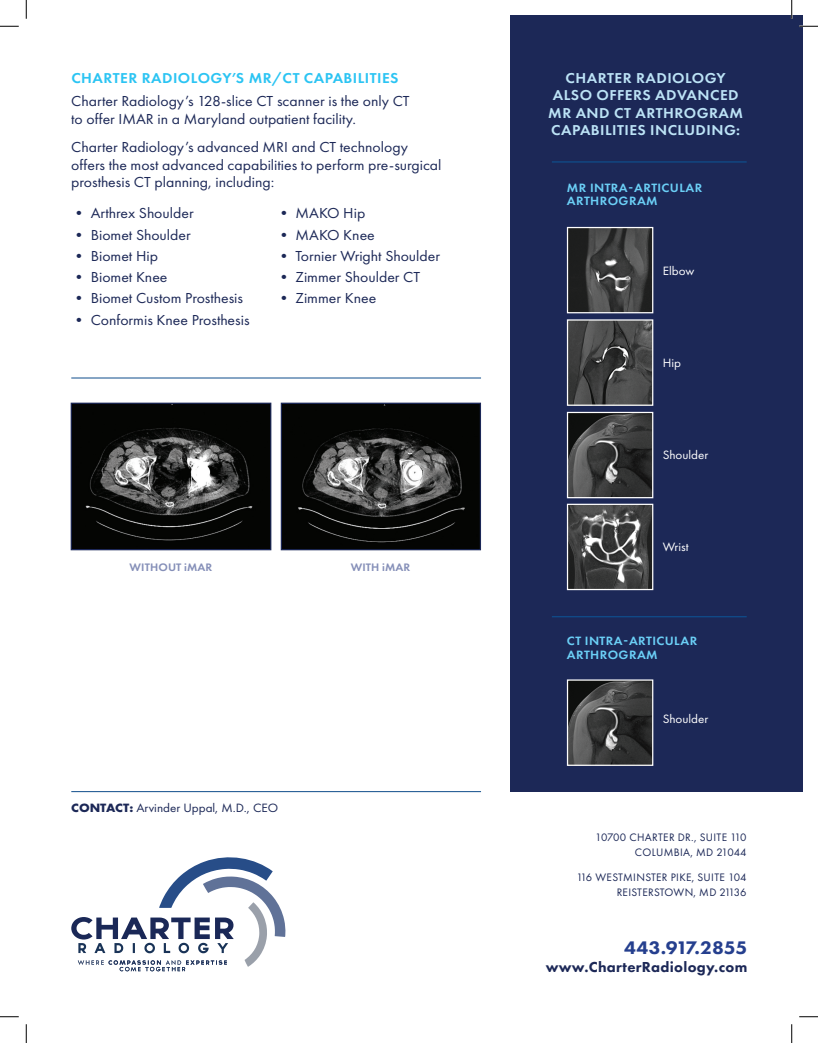
<style>
.page{position:relative;width:818px;height:1043px;background:#fff}
.page>*{position:absolute;margin:0;border:0;box-sizing:border-box;transform-origin:0 0}
.t1{font:800 18.88px "Futura PT";color:#253f8e;scale:1.05 1}
.t2{font:15px/17.5px "Futura PT";color:#1c2857;scale:1.05 1}
.t3{font:800 15px "Futura PT";letter-spacing:.02em;color:#1c2857}
.t4{font:600 14.88px/17.5px "Futura PT";letter-spacing:.03em;color:#bce3f6;text-align:center;scale:1.05 1}
.t5{font:600 14.88px "Futura PT";letter-spacing:.03em;color:#2bc4f3;scale:1.05 1}
.t6{font:600 12.5px/13.8px "Futura PT";letter-spacing:.03em;color:#6bcff6;scale:1.05 1}
.t7{font:12.5px "Futura PT";color:#1c2857;scale:1.05 1}
.t8{font:12.5px "Futura PT";color:#fff;scale:1.05 1}
.t9{font:11.25px/15px "Futura PT";letter-spacing:.03em;color:#1c2857;text-align:right}
.t10{font:600 11.25px "Futura PT";letter-spacing:.01em;color:#858fb8;scale:1.05 1}
.s1{font-weight:700}
</style>
<div class="page">
<svg style="left:71px;top:857px;width:214px;height:114px"></svg>
<img style="left:125px;top:966px;width:35px;height:5px">
<div style="left:510px;top:15px;width:292px;height:776px;background:#1c2857"></div>
<img style="left:73px;top:404px;width:196px;height:144px">
<div style="left:71px;top:402px;width:200px;height:148px;border:1px solid #1c2857"></div>
<img style="left:283px;top:404px;width:196px;height:144px">
<div style="left:281px;top:402px;width:200px;height:148px;border:1px solid #1c2857"></div>
<hr style="left:71px;top:791px;width:410px;height:1px;background:#0f4d8b">
<hr style="left:71px;top:378px;width:410px;height:1px;background:#0f4d8b">
<hr style="left:552px;top:616px;width:194px;height:1px;background:#0f4d8b">
<hr style="left:552px;top:161px;width:194px;height:1px;background:#0f4d8b">
<img style="left:569px;top:681px;width:82px;height:83px">
<div style="left:567px;top:679px;width:86px;height:87px;border:1px solid #fff"></div>
<img style="left:569px;top:505px;width:82px;height:83px">
<div style="left:567px;top:503px;width:86px;height:87px;border:1px solid #fff"></div>
<img style="left:569px;top:229px;width:82px;height:82px">
<div style="left:567px;top:227px;width:86px;height:86px;border:1px solid #fff"></div>
<img style="left:569px;top:321px;width:82px;height:83px">
<div style="left:567px;top:319px;width:86px;height:87px;border:1px solid #fff"></div>
<img style="left:569px;top:414px;width:82px;height:82px">
<div style="left:567px;top:412px;width:86px;height:86px;border:1px solid #fff"></div>
<svg style="left:0;top:25px;width:19px;height:2px"></svg>
<svg style="left:799px;top:25px;width:19px;height:2px"></svg>
<svg style="left:0;top:1016px;width:19px;height:1px"></svg>
<svg style="left:799px;top:1016px;width:19px;height:1px"></svg>
<svg style="left:25px;top:0;width:2px;height:19px"></svg>
<svg style="left:25px;top:1024px;width:2px;height:18px"></svg>
<svg style="left:790px;top:0;width:2px;height:19px"></svg>
<svg style="left:791px;top:1024px;width:1px;height:18px"></svg>
<p class="t5" style="left:71px;top:68px;width:313px">CHARTER RADIOLOGY’S MR/CT CAPABILITIES</p>
<p class="t2" style="left:71px;top:92px;width:324px">Charter Radiology’s 128-slice CT scanner is the only CT to offer IMAR in a Maryland outpatient facility.</p>
<p class="t2" style="left:71px;top:139px;width:354px">Charter Radiology’s advanced MRI and CT technology offers the most advanced capabilities to perform pre-surgical prosthesis CT planning, including:</p>
<p class="t2" style="left:71px;top:205px;width:118px">• Arthrex Shoulder</p>
<p class="t2" style="left:71px;top:226px;width:115px">• Biomet Shoulder</p>
<p class="t2" style="left:71px;top:247px;width:84px">• Biomet Hip</p>
<p class="t2" style="left:71px;top:268px;width:93px">• Biomet Knee</p>
<p class="t2" style="left:71px;top:290px;width:165px">• Biomet Custom Prosthesis</p>
<p class="t2" style="left:71px;top:311px;width:171px">• Conformis Knee Prosthesis</p>
<p class="t2" style="left:276px;top:205px;width:86px">• MAKO Hip</p>
<p class="t2" style="left:276px;top:226px;width:95px">• MAKO Knee</p>
<p class="t2" style="left:276px;top:247px;width:158px">• Tornier Wright Shoulder</p>
<p class="t2" style="left:276px;top:268px;width:139px">• Zimmer Shoulder CT</p>
<p class="t2" style="left:276px;top:290px;width:97px">• Zimmer Knee</p>
<p class="t10" style="left:130px;top:560px;width:80px">WITHOUT iMAR</p>
<p class="t10" style="left:351px;top:560px;width:58px">WITH iMAR</p>
<p class="t7" style="left:71px;top:800px;width:199px"><span class="s1">CONTACT:</span> Arvinder Uppal, M.D., CEO</p>
<p class="t4" style="left:548px;top:69px;width:187px">CHARTER RADIOLOGY<br>ALSO OFFERS ADVANCED<br>MR AND CT ARTHROGRAM<br>CAPABILITIES INCLUDING:</p>
<p class="t6" style="left:567px;top:180px;width:130px">MR INTRA-ARTICULAR<br>ARTHROGRAM</p>
<p class="t8" style="left:662px;top:263px;width:32px">Elbow</p>
<p class="t8" style="left:662px;top:355px;width:19px">Hip</p>
<p class="t8" style="left:662px;top:447px;width:45px">Shoulder</p>
<p class="t8" style="left:662px;top:539px;width:26px">Wrist</p>
<p class="t6" style="left:567px;top:634px;width:126px">CT INTRA-ARTICULAR<br>ARTHROGRAM</p>
<p class="t8" style="left:662px;top:711px;width:45px">Shoulder</p>
<p class="t9" style="left:595px;top:830px;width:153px">10700 CHARTER DR., SUITE 110<br>COLUMBIA, MD 21044</p>
<p class="t9" style="left:576px;top:870px;width:172px">116 WESTMINSTER PIKE, SUITE 104<br>REISTERSTOWN, MD 21136</p>
<p class="t1" style="left:624px;top:936px;width:119px">443.917.2855</p>
<p class="t3" style="left:545px;top:957px;width:203px">www.CharterRadiology.com</p>
</div>
